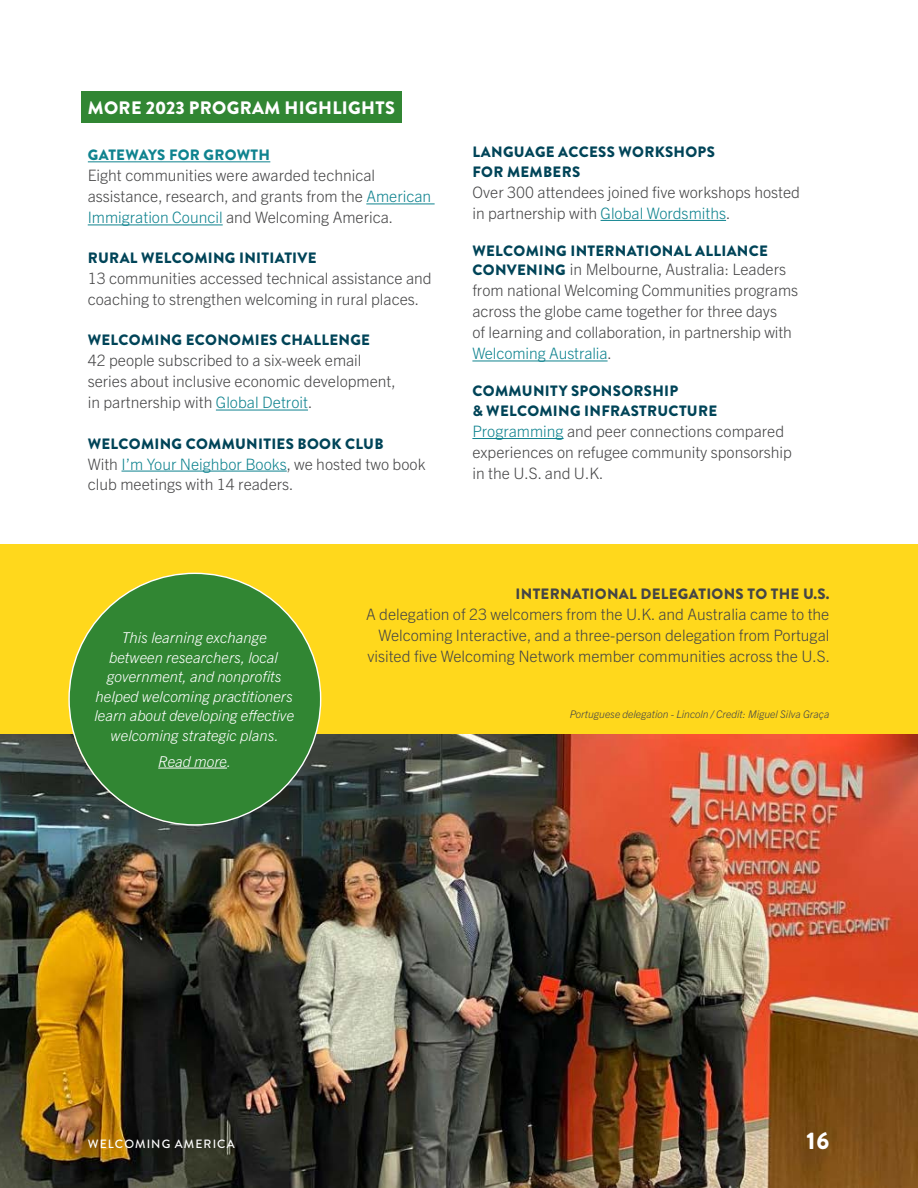
<style>
.page{position:relative;width:918px;height:1188px;background:#fff}
.page>*{position:absolute;margin:0;border:0;box-sizing:border-box;transform-origin:0 0}
.t1{font:900 24px "Brandon Grotesque";color:#fff}
.t2{font:900 18px "Brandon Grotesque";letter-spacing:.02em;color:#fff}
.t3{font:300 15.75px/21px "Trade Gothic Next LT Pro";color:#454546}
.t4{font:900 15px/19.5px "Brandon Grotesque";letter-spacing:.02em;color:#004458}
.t5{font:italic 300 15px/19.5px "Trade Gothic Next LT Pro";color:#fff;text-align:center}
.t6{font:900 15px "Brandon Grotesque";letter-spacing:.02em;color:#454546}
.t7{font:900 15px "Brandon Grotesque";letter-spacing:.02em;color:#0f838f}
.t8{font:500 12px "Brandon Grotesque";letter-spacing:.09em;color:#fff}
.t9{font:italic 300 10.5px "Trade Gothic Next LT Pro";color:#454546}
.s1{color:#0f838f}
.s2{font-family:"Brandon Grotesque";font-weight:900;font-size:15px;color:#004458}
</style>
<div class="page">
<div style="left:0;top:544px;width:918px;height:190px;background:#ffd81c"></div>
<img style="left:0;top:734px;width:918px;height:454px">
<div style="left:81px;top:92px;width:321px;height:31px;background:#318633"></div>
<hr style="left:88px;top:161px;width:182px;height:1px;background:#0f838f">
<hr style="left:366px;top:204px;width:69px;height:1px;background:#0f838f">
<hr style="left:88px;top:225px;width:135px;height:1px;background:#0f838f">
<hr style="left:216px;top:410px;width:92px;height:1px;background:#0f838f">
<hr style="left:122px;top:471px;width:165px;height:1px;background:#0f838f">
<hr style="left:601px;top:220px;width:125px;height:1px;background:#0f838f">
<hr style="left:472px;top:361px;width:136px;height:1px;background:#0f838f">
<hr style="left:472px;top:438px;width:92px;height:1px;background:#0f838f">
<div style="left:69px;top:573px;width:252px;height:252px;background:#318633;border-radius:50%"></div>
<hr style="left:158px;top:768px;width:69px;height:1px;background:#fff">
<p class="t2" style="left:88px;top:95px;width:309px">MORE 2023 PROGRAM HIGHLIGHTS</p>
<p class="t7" style="left:88px;top:145px;width:184px">GATEWAYS FOR GROWTH</p>
<p class="t3" style="left:88px;top:164px;width:345px">Eight communities were awarded technical assistance, research, and grants from the <span class="s1">American<br>Immigration Council</span> and Welcoming America.</p>
<p class="t4" style="left:88px;top:249px;width:230px">RURAL WELCOMING INITIATIVE</p>
<p class="t3" style="left:88px;top:267px;width:345px">13 communities accessed technical assistance and coaching to strengthen welcoming in rural places.</p>
<p class="t4" style="left:88px;top:331px;width:284px">WELCOMING ECONOMIES CHALLENGE</p>
<p class="t3" style="left:88px;top:349px;width:310px">42 people subscribed to a six-week email series about inclusive economic development, in partnership with <span class="s1">Global Detroit</span>.</p>
<p class="t4" style="left:88px;top:434px;width:297px">WELCOMING COMMUNITIES BOOK CLUB</p>
<p class="t3" style="left:88px;top:452px;width:339px">With <span class="s1">I’m Your Neighbor Books</span>, we hosted two book club meetings with 14 readers.</p>
<p class="t4" style="left:473px;top:143px;width:244px">LANGUAGE ACCESS WORKSHOPS<br>FOR MEMBERS</p>
<p class="t3" style="left:472px;top:181px;width:329px">Over 300 attendees joined five workshops hosted in partnership with <span class="s1">Global Wordsmiths</span>.</p>
<p class="t4" style="left:473px;top:241px;width:297px">WELCOMING INTERNATIONAL ALLIANCE</p>
<p class="t3" style="left:472px;top:258px;width:327px"><span class="s2">CONVENING</span> in Melbourne, Australia: Leaders from national Welcoming Communities programs across the globe came together for three days<br>of learning and collaboration, in partnership with <span class="s1">Welcoming Australia</span>.</p>
<p class="t4" style="left:472px;top:382px;width:246px">COMMUNITY SPONSORSHIP<br>&amp; WELCOMING INFRASTRUCTURE</p>
<p class="t3" style="left:472px;top:420px;width:321px"><span class="s1">Programming</span> and peer connections compared experiences on refugee community sponsorship in the U.S. and U.K.</p>
<p class="t5" style="left:94px;top:627px;width:201px">This learning exchange between researchers, local government, and nonprofits helped welcoming practitioners learn about developing effective welcoming strategic plans.</p>
<p class="t5" style="left:158px;top:750px;width:74px">Read more.</p>
<p class="t6" style="left:516px;top:583px;width:315px">INTERNATIONAL DELEGATIONS TO THE U.S.</p>
<p class="t3" style="left:366px;top:603px;width:466px;text-align:right">A delegation of 23 welcomers from the U.K. and Australia came to the<br>Welcoming Interactive, and a three-person delegation from Portugal visited five Welcoming Network member communities across the U.S.</p>
<p class="t9" style="left:570px;top:707px;width:261px">Portuguese delegation - Lincoln / Credit: Miguel Silva Graça</p>
<p class="t8" style="left:88px;top:1135px;width:148px">WELCOMING AMERICA</p>
<h1 class="t1" style="left:807px;top:1124px;width:24px">16</h1>
</div>
